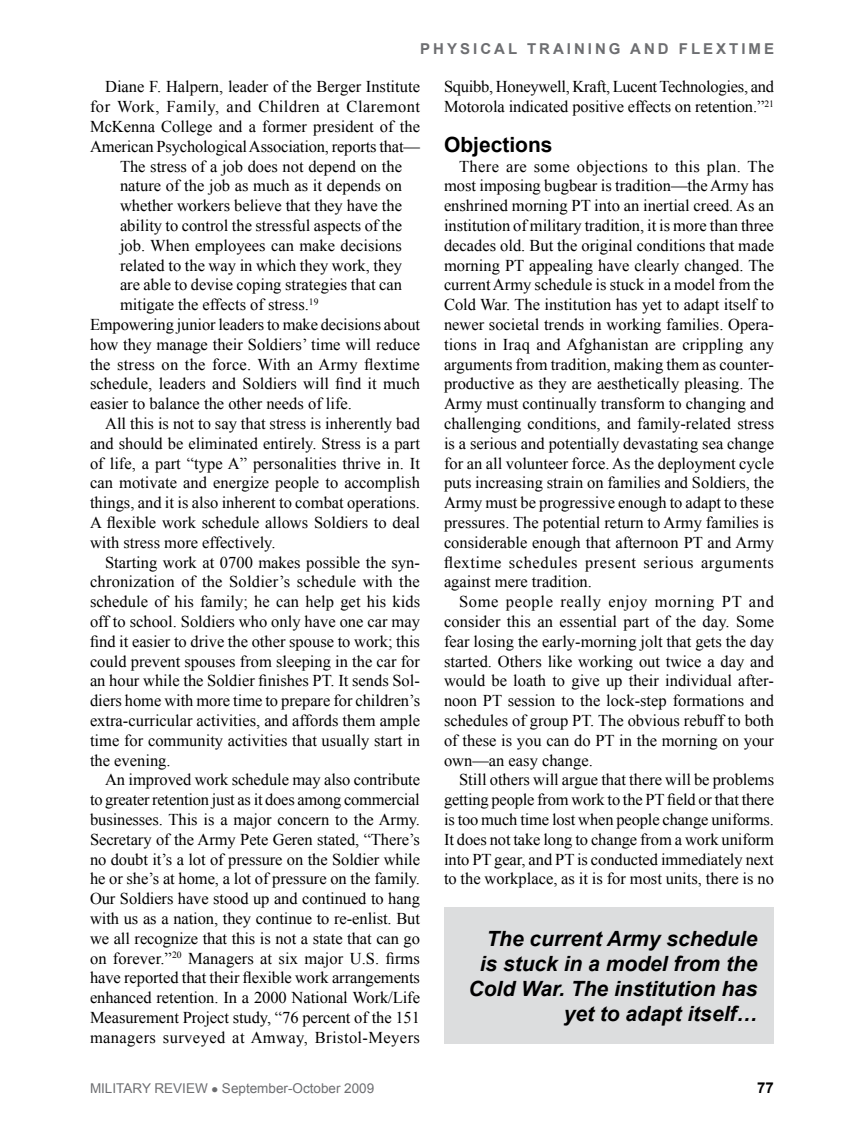
<style>
.page{position:relative;width:864px;height:1134px;background:#fff}
.page>*{position:absolute;margin:0;border:0;box-sizing:border-box;transform-origin:0 0}
.fob{font:italic 700 21px/25.2px "Arial";color:#000;text-align:right}
.subhead{font:700 21px "Arial";color:#000}
.fob-2{font:16.5px/19.8px "Times New Roman";color:#000;text-align:justify}
.fob_indented_quotes{font:16.5px/19.8px "Times New Roman";color:#000;text-align:justify}
.t1{font:700 15px "Arial";letter-spacing:.2em;color:#6d6e71}
.t2{font:700 15px "Arial";color:#000}
.t3{font:13.5px "Arial";color:#6d6e71}
</style>
<div class="page">
<div style="left:444px;top:908px;width:330px;height:136px;background:#dcddde"></div>
<p class="t1" style="left:420px;top:39px;width:355px">PHYSICAL TRAINING AND FLEXTIME</p>
<p class="fob-2" style="left:90px;top:77px;width:332px;text-indent:15px">Diane F. Halpern, leader of the Berger Institute for Work, Family, and Children at Claremont McKenna College and a former president of the American Psychological Association, reports that—</p>
<p class="fob_indented_quotes" style="left:120px;top:156px;width:284px">The stress of a job does not depend on the nature of the job as much as it depends on whether workers believe that they have the ability to control the stressful aspects of the job. When employees can make decisions related to the way in which they work, they are able to devise coping strategies that can mitigate the effects of stress.<sup>19</sup></p>
<p class="fob-2" style="left:90px;top:314px;width:332px">Empowering junior leaders to make decisions about how they manage their Soldiers’ time will reduce the stress on the force. With an Army flextime schedule, leaders and Soldiers will find it much easier to balance the other needs of life.</p>
<p class="fob-2" style="left:90px;top:413px;width:332px;text-indent:15px">All this is not to say that stress is inherently bad and should be eliminated entirely. Stress is a part of life, a part “type A” personalities thrive in. It can motivate and energize people to accomplish things, and it is also inherent to combat operations.<br>A flexible work schedule allows Soldiers to deal with stress more effectively.</p>
<p class="fob-2" style="left:90px;top:552px;width:332px;text-indent:15px">Starting work at 0700 makes possible the syn&shy;chronization of the Soldier’s schedule with the schedule of his family; he can help get his kids off to school. Soldiers who only have one car may find it easier to drive the other spouse to work; this could prevent spouses from sleeping in the car for an hour while the Soldier finishes PT. It sends Sol&shy;diers home with more time to prepare for children’s extra-curricular activities, and affords them ample time for community activities that usually start in the evening.</p>
<p class="fob-2" style="left:90px;top:770px;width:332px;text-indent:15px">An improved work schedule may also contribute to greater retention just as it does among commercial businesses. This is a major concern to the Army.<br>Secretary of the Army Pete Geren stated, “There’s no doubt it’s a lot of pressure on the Soldier while he or she’s at home, a lot of pressure on the family.<br>Our Soldiers have stood up and continued to hang with us as a nation, they continue to re-enlist. But we all recognize that this is not a state that can go on forever.”<sup>20</sup> Managers at six major U.S. firms have reported that their flexible work arrangements enhanced retention. In a 2000 National Work/Life Measurement Project study, “76 percent of the 151 managers surveyed at Amway, Bristol-Meyers</p>
<p class="fob-2" style="left:444px;top:77px;width:332px">Squibb, Honeywell, Kraft, Lucent Technologies, and<br>Motorola indicated positive effects on retention.”<sup>21</sup></p>
<p class="subhead" style="left:444px;top:131px;width:110px">Objections</p>
<p class="fob-2" style="left:444px;top:156px;width:332px;text-indent:15px">There are some objections to this plan. The most imposing bugbear is tradition—the Army has enshrined morning PT into an inertial creed. As an institution of military tradition, it is more than three decades old. But the original conditions that made morning PT appealing have clearly changed. The current Army schedule is stuck in a model from the Cold War. The institution has yet to adapt itself to newer societal trends in working families. Opera&shy;tions in Iraq and Afghanistan are crippling any arguments from tradition, making them as counter&shy;productive as they are aesthetically pleasing. The Army must continually transform to changing and challenging conditions, and family-related stress is a serious and potentially devastating sea change for an all volunteer force. As the deployment cycle puts increasing strain on families and Soldiers, the Army must be progressive enough to adapt to these pressures. The potential return to Army families is considerable enough that afternoon PT and Army flextime schedules present serious arguments against mere tradition.</p>
<p class="fob-2" style="left:444px;top:592px;width:332px;text-indent:15px">Some people really enjoy morning PT and consider this an essential part of the day. Some fear losing the early-morning jolt that gets the day started. Others like working out twice a day and would be loath to give up their individual after&shy;noon PT session to the lock-step formations and schedules of group PT. The obvious rebuff to both of these is you can do PT in the morning on your own—an easy change.</p>
<p class="fob-2" style="left:444px;top:770px;width:332px;text-indent:15px">Still others will argue that there will be problems getting people from work to the PT field or that there is too much time lost when people change uniforms.<br>It does not take long to change from a work uniform into PT gear, and PT is conducted immediately next to the workplace, as it is for most units, there is no</p>
<p class="fob" style="left:469px;top:926px;width:290px">The current Army schedule is stuck in a model from the<br>Cold War. The institution has yet to adapt itself…</p>
<p class="t3" style="left:90px;top:1080px;width:286px">MILITARY REVIEW ● September-October 2009</p>
<p class="t2" style="left:757px;top:1078px;width:18px">77</p>
</div>
